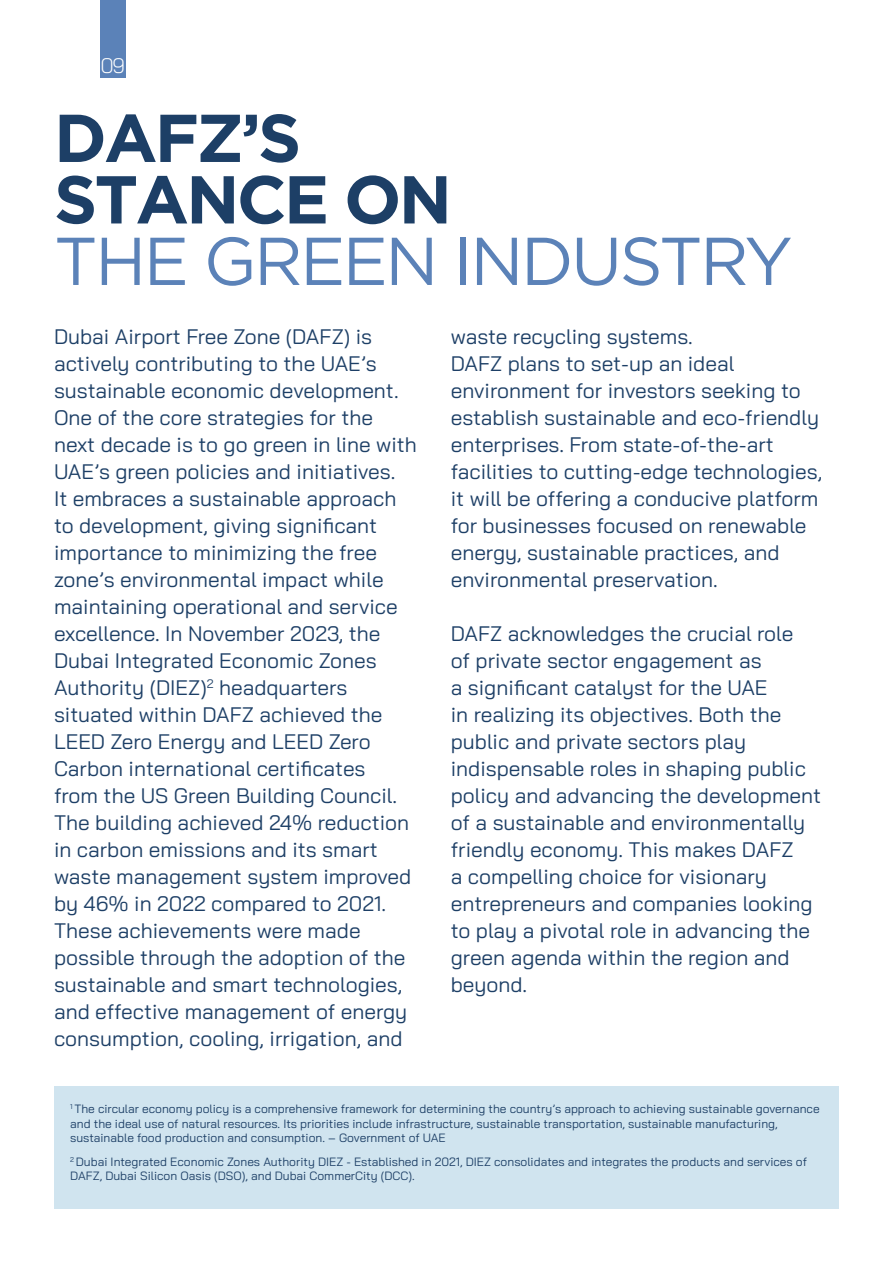
<style>
.page{position:relative;width:893px;height:1263px;background:#fff}
.page>*{position:absolute;margin:0;border:0;box-sizing:border-box;transform-origin:0 0}
.t1{font:67.5px "Gotham";letter-spacing:-.04em;color:#5b82b8}
.t2{font:700 67.5px/61.5px "Gotham";letter-spacing:-.04em;color:#1d3f66}
.t3{font:21px/27px "Bai Jamjuree";color:#1d3f66}
.t4{font:300 21px "Bai Jamjuree";color:#fff}
.t5{font:12.3px "Bai Jamjuree";color:#1d3f66}
.t6{font:12px/14.4px "Bai Jamjuree";color:#1d3f66}
.t7{font:7.05px "Bai Jamjuree";color:#1d3f66}
.s1{font-size:21px}
</style>
<div class="page">
<div style="left:100px;top:0;width:26px;height:78px;background:#5b82b8"></div>
<div style="left:54px;top:1087px;width:785px;height:122px;background:#d0e4ef"></div>
<p class="t4" style="left:100px;top:48px;width:26px">09</p>
<h1 class="t2" style="left:54px;top:106px;width:399px">DAFZ S’<br>STANCE ON</h1>
<h1 class="t1" style="left:54px;top:224px;width:740px">THE GREEN INDUSTRY</h1>
<p class="t3" style="left:54px;top:323px;width:364px">Dubai Airport Free Zone (DAFZ) is actively contributing to the UAE s’ sustainable economic development.<br>One of the core strategies for the next decade is to go green in line with UAE s’ green policies and initiatives.<br>It embraces a sustainable approach to development, giving significant importance to minimizing the free zone s’ environmental impact while maintaining operational and service excellence In. November 2023, the Dubai Integrated Economic Zones</p>
<p class="t5" style="left:200px;top:673px;width:15px">2<span class="s1">(</span></p>
<p class="t3" style="left:54px;top:674px;width:359px;text-indent:165px">headquarters situated within DAFZ achieved the LEED Zero Energy and LEED Zero Carbon international certificates from the US Green Building Council.<br>The building achieved 24% reduction in carbon emissions and its smart waste management system improved by 46% in 2022 compared to 2021.<br>These achievements were made possible through the adoption of the sustainable and smart technologies, and effective management of energy consumption, cooling, irrigation, and</p>
<p class="t3" style="left:54px;top:674px;width:148px">Authority (DIEZ</p>
<p class="t3" style="left:451px;top:323px;width:373px">waste recycling systems.<br>DAFZ plans to set-up an ideal environment for investors seeking to establish sustainable and eco-friendly enterprises. From state-of-the-art facilities to cutting-edge technologies, it will be offering a conducive platform for businesses focused on renewable energy, sustainable practices, and environmental preservation.</p>
<p class="t3" style="left:451px;top:620px;width:372px">DAFZ acknowledges the crucial role<br>of private sector engagement as<br>a significant catalyst for the UAE<br>in realizing its objectives. Both the public and private sectors play indispensable roles in shaping public policy and advancing the development of a sustainable and environmentally friendly economy. This makes DAFZ<br>a compelling choice for visionary entrepreneurs and companies looking to play a pivotal role in advancing the green agenda within the region and beyond.</p>
<p class="t7" style="left:70px;top:1101px;width:4px">1</p>
<p class="t6" style="left:70px;top:1116px;width:709px">and the ideal use of natural resources. Its priorities include infrastructure, sustainable transportation, sustainable manufacturing, sustainable food production and consumption. – Government of UAE</p>
<p class="t6" style="left:76px;top:1154px;width:733px">Dubai Integrated Economic Zones Authority DIEZ - Established in 2021, DIEZ consolidates and integrates the products and services of</p>
<p class="t6" style="left:74px;top:1102px;width:747px">The circular economy policy is a comprehensive framework for determining the country s’ approach to achieving sustainable governance</p>
<p class="t7" style="left:70px;top:1153px;width:5px">2</p>
<p class="t6" style="left:70px;top:1168px;width:346px">DAFZ, Dubai Silicon Oasis (DSO ,) and Dubai CommerCity (DCC .(</p>
</div>
